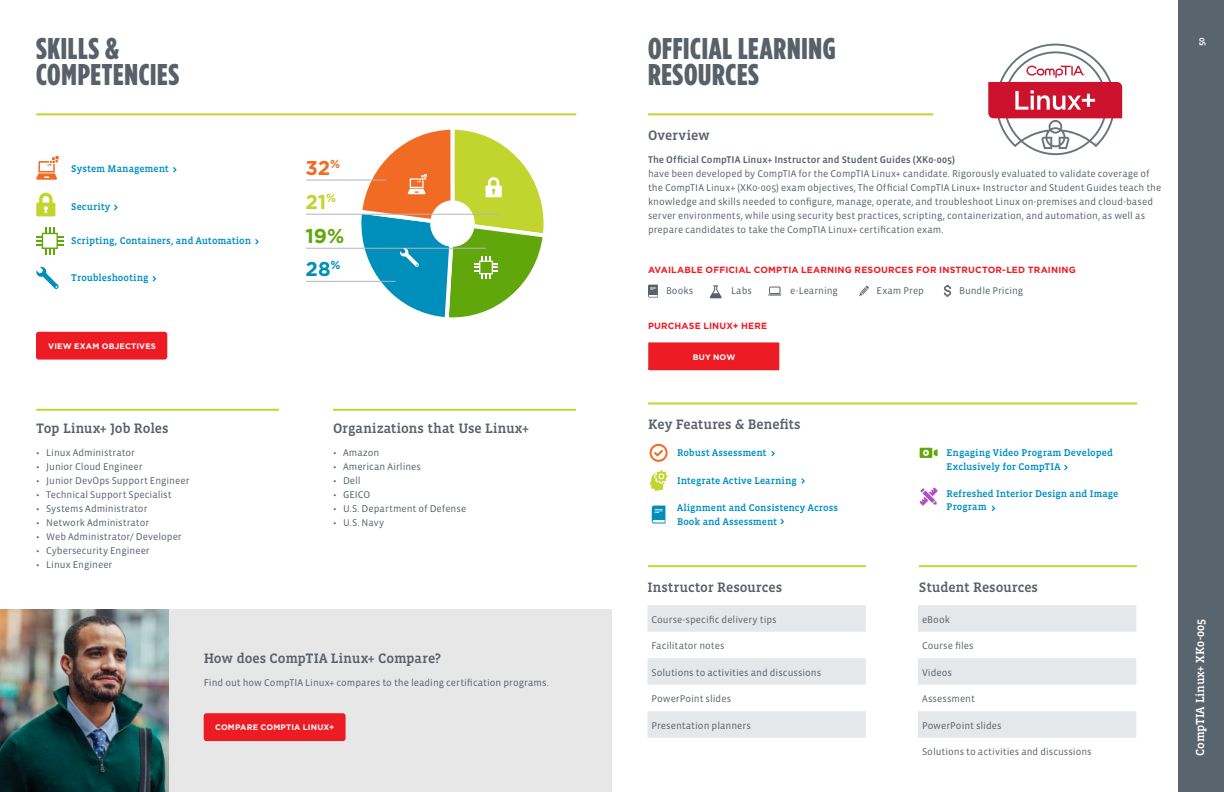
<style>
.page{position:relative;width:1224px;height:792px;background:#fff}
.page>*{position:absolute;margin:0;border:0;box-sizing:border-box;transform-origin:0 0}
.t1{font:900 30px/26px "Gotham Condensed";letter-spacing:.025em;color:#586169}
.t2{font:700 20px/33.1px "Gotham";color:#61a60a}
.t3{font:700 20px "Gotham";color:#c2d42e}
.t4{font:700 20px "Gotham";color:#f26b24}
.t5{font:500 14px "Vista Slab OTCE";letter-spacing:-.005em;color:#586169}
.t6{font:500 12px "Vista Slab OTCE";letter-spacing:.005em;color:#fff}
.t7{font:10px/14px "Vista Sans OTCE";letter-spacing:.005em;color:#586169}
.t8{font:500 10px/13.7px "Vista Slab OTCE";letter-spacing:.005em;color:#008fc3}
.t9{font:500 10px "Vista Sans OTCE";letter-spacing:.005em;color:#586169}
.t10{font:700 9px "Gotham";letter-spacing:.02em;color:#ed1c24}
.t11{font:500 9px "Vista Sans OTCE";color:#fff}
.t12{font:700 8px "Gotham";letter-spacing:.025em;color:#fff}
.s1{color:#008fba}
</style>
<div class="page">
<div style="left:1179px;top:0;width:45px;height:792px;background:#59656e"></div>
<div style="left:0;top:610px;width:612px;height:182px;background:#e7e7e8"></div>
<img style="left:0;top:610px;width:168px;height:182px">
<hr style="left:648px;top:402px;width:489px;height:2px;background:#c2d42e">
<hr style="left:648px;top:113px;width:285px;height:2px;background:#c2d42e">
<hr style="left:36px;top:113px;width:540px;height:2px;background:#c2d42e">
<svg style="left:771px;top:451px;width:4px;height:5px"></svg>
<svg style="left:801px;top:478px;width:4px;height:6px"></svg>
<svg style="left:780px;top:519px;width:4px;height:5px"></svg>
<svg style="left:992px;top:506px;width:3px;height:5px"></svg>
<svg style="left:652px;top:506px;width:13px;height:18px"></svg>
<svg style="left:920px;top:448px;width:18px;height:10px"></svg>
<svg style="left:920px;top:487px;width:18px;height:19px"></svg>
<hr style="left:36px;top:409px;width:243px;height:2px;background:#c2d42e">
<hr style="left:333px;top:409px;width:243px;height:2px;background:#c2d42e">
<div style="left:204px;top:713px;width:142px;height:28px;background:#ed1c24;border-radius:3px"></div>
<div style="left:36px;top:332px;width:131px;height:28px;background:#ed1c24;border-radius:3px"></div>
<svg style="left:1064px;top:465px;width:4px;height:5px"></svg>
<svg style="left:649px;top:470px;width:19px;height:21px"></svg>
<svg style="left:649px;top:444px;width:19px;height:18px"></svg>
<svg style="left:988px;top:44px;width:134px;height:111px"></svg>
<svg style="left:648px;top:342px;width:132px;height:29px;background:#ed262e"></svg>
<hr style="left:648px;top:565px;width:218px;height:2px;background:#c2d42e">
<hr style="left:919px;top:565px;width:218px;height:2px;background:#c2d42e">
<svg style="left:648px;top:605px;width:218px;height:133px"></svg>
<svg style="left:918px;top:605px;width:218px;height:133px"></svg>
<svg style="left:114px;top:205px;width:4px;height:5px"></svg>
<svg style="left:36px;top:193px;width:19px;height:23px"></svg>
<hr style="left:306px;top:214px;width:193px;height:1px;background:#b0b6bb">
<hr style="left:306px;top:180px;width:80px;height:1px;background:#b0b6bb">
<hr style="left:306px;top:248px;width:180px;height:1px;background:#b0b6bb">
<hr style="left:306px;top:281px;width:90px;height:1px;background:#b0b6bb">
<svg style="left:36px;top:267px;width:23px;height:22px"></svg>
<svg style="left:173px;top:167px;width:4px;height:6px"></svg>
<svg style="left:153px;top:276px;width:3px;height:6px"></svg>
<svg style="left:36px;top:156px;width:23px;height:24px"></svg>
<svg style="left:255px;top:239px;width:4px;height:6px"></svg>
<svg style="left:36px;top:227px;width:28px;height:28px"></svg>
<svg style="left:356px;top:129px;width:188px;height:189px"></svg>
<svg style="left:648px;top:285px;width:10px;height:13px"></svg>
<svg style="left:768px;top:287px;width:13px;height:9px"></svg>
<svg style="left:859px;top:286px;width:10px;height:10px"></svg>
<svg style="left:710px;top:285px;width:12px;height:13px"></svg>
<svg style="left:944px;top:285px;width:7px;height:12px"></svg>
<h1 class="t1" style="left:36px;top:35px;width:145px">SKILLS &amp;<br>COMPETENCIES</h1>
<h1 class="t1" style="left:648px;top:35px;width:189px">OFFICIAL LEARNING<br>RESOURCES</h1>
<p class="t8" style="left:71px;top:162px;width:99px">System Management</p>
<p class="t8" style="left:71px;top:200px;width:41px">Security</p>
<p class="t8" style="left:71px;top:234px;width:181px">Scripting, Containers, and Automation</p>
<p class="t8" style="left:71px;top:271px;width:79px">Troubleshooting</p>
<p class="t12" style="left:48px;top:341px;width:109px">VIEW EXAM OBJECTIVES</p>
<h3 class="t5" style="left:36px;top:420px;width:134px">Top Linux+ Job Roles</h3>
<p class="t7" style="left:36px;top:446px;width:100px">• Linux Administrator</p>
<p class="t7" style="left:36px;top:460px;width:108px">• Junior Cloud Engineer</p>
<p class="t7" style="left:36px;top:474px;width:155px">• Junior DevOps Support Engineer</p>
<p class="t7" style="left:36px;top:488px;width:137px">• Technical Support Specialist</p>
<p class="t7" style="left:36px;top:502px;width:113px">• Systems Administrator</p>
<p class="t7" style="left:36px;top:516px;width:115px">• Network Administrator</p>
<p class="t7" style="left:36px;top:530px;width:147px">• Web Administrator/ Developer</p>
<p class="t7" style="left:36px;top:544px;width:115px">• Cybersecurity Engineer</p>
<p class="t7" style="left:36px;top:558px;width:78px">• Linux Engineer</p>
<h2 class="t4" style="left:305px;top:154px;width:36px">32<sup>%</sup></h2>
<h2 class="t3" style="left:305px;top:189px;width:32px">21<sup>%</sup></h2>
<h2 class="t2" style="left:305px;top:219px;width:40px">19%<br><span class="s1">28</span><sup>%</sup></h2>
<h3 class="t5" style="left:333px;top:420px;width:198px">Organizations that Use Linux+</h3>
<p class="t7" style="left:333px;top:446px;width:48px">• Amazon</p>
<p class="t7" style="left:333px;top:460px;width:90px">• American Airlines</p>
<p class="t7" style="left:333px;top:474px;width:29px">• Dell</p>
<p class="t7" style="left:333px;top:488px;width:39px">• GEICO</p>
<p class="t7" style="left:333px;top:502px;width:135px">• U.S. Department of Defense</p>
<p class="t7" style="left:333px;top:516px;width:53px">• U.S. Navy</p>
<h3 class="t5" style="left:204px;top:650px;width:239px">How does CompTIA Linux+ Compare?</h3>
<p class="t7" style="left:204px;top:675px;width:347px">Find out how CompTIA Linux+ compares to the leading certification programs.</p>
<p class="t12" style="left:215px;top:722px;width:121px">COMPARE COMPTIA LINUX+</p>
<h3 class="t5" style="left:648px;top:127px;width:63px">Overview</h3>
<p class="t9" style="left:648px;top:154px;width:308px">The Official CompTIA Linux+ Instructor and Student Guides (XK0-005)</p>
<p class="t7" style="left:648px;top:166px;width:515px">have been developed by CompTIA for the CompTIA Linux+ candidate. Rigorously evaluated to validate coverage of the CompTIA Linux+ (XK0-005) exam objectives, The Official CompTIA Linux+ Instructor and Student Guides teach the knowledge and skills needed to configure, manage, operate, and troubleshoot Linux on-premises and cloud-based server environments, while using security best practices, scripting, containerization, and automation, as well as prepare candidates to take the CompTIA Linux+ certification exam.</p>
<p class="t10" style="left:648px;top:264px;width:429px">AVAILABLE OFFICIAL COMPTIA LEARNING RESOURCES FOR INSTRUCTOR-LED TRAINING</p>
<p class="t7" style="left:666px;top:284px;width:29px">Books</p>
<p class="t7" style="left:731px;top:284px;width:22px">Labs</p>
<p class="t7" style="left:790px;top:284px;width:49px">e-Learning</p>
<p class="t7" style="left:877px;top:284px;width:49px">Exam Prep</p>
<p class="t7" style="left:959px;top:284px;width:66px">Bundle Pricing</p>
<p class="t10" style="left:648px;top:320px;width:121px">PURCHASE LINUX+ HERE</p>
<p class="t12" style="left:693px;top:351px;width:44px">BUY NOW</p>
<h3 class="t5" style="left:648px;top:416px;width:154px">Key Features &amp; Benefits</h3>
<p class="t8" style="left:677px;top:446px;width:91px">Robust Assessment</p>
<p class="t8" style="left:677px;top:473px;width:121px">Integrate Active Learning</p>
<p class="t8" style="left:677px;top:501px;width:163px">Alignment and Consistency Across<br>Book and Assessment</p>
<p class="t8" style="left:947px;top:446px;width:168px">Engaging Video Program Developed<br>Exclusively for CompTIA</p>
<p class="t8" style="left:947px;top:487px;width:173px;line-height:13px">Refreshed Interior Design and Image<br>Program</p>
<h3 class="t5" style="left:648px;top:579px;width:136px">Instructor Resources</h3>
<h3 class="t5" style="left:919px;top:579px;width:121px">Student Resources</h3>
<p class="t7" style="left:652px;top:612px;width:127px">Course-specific delivery tips</p>
<p class="t7" style="left:652px;top:639px;width:75px">Facilitator notes</p>
<p class="t7" style="left:652px;top:665px;width:171px">Solutions to activities and discussions</p>
<p class="t7" style="left:652px;top:692px;width:81px">PowerPoint slides</p>
<p class="t7" style="left:652px;top:718px;width:101px">Presentation planners</p>
<p class="t7" style="left:922px;top:612px;width:29px">eBook</p>
<p class="t7" style="left:922px;top:639px;width:53px">Course files</p>
<p class="t7" style="left:922px;top:665px;width:32px">Videos</p>
<p class="t7" style="left:922px;top:692px;width:54px">Assessment</p>
<p class="t7" style="left:922px;top:718px;width:81px">PowerPoint slides</p>
<p class="t7" style="left:922px;top:745px;width:171px">Solutions to activities and discussions</p>
<p class="t11" style="left:1196px;top:46px;width:11px;rotate:-90deg">50</p>
<p class="t6" style="left:1193px;top:756px;width:139px;rotate:-90deg">CompTIA Linux+ XK0-005</p>
</div>
